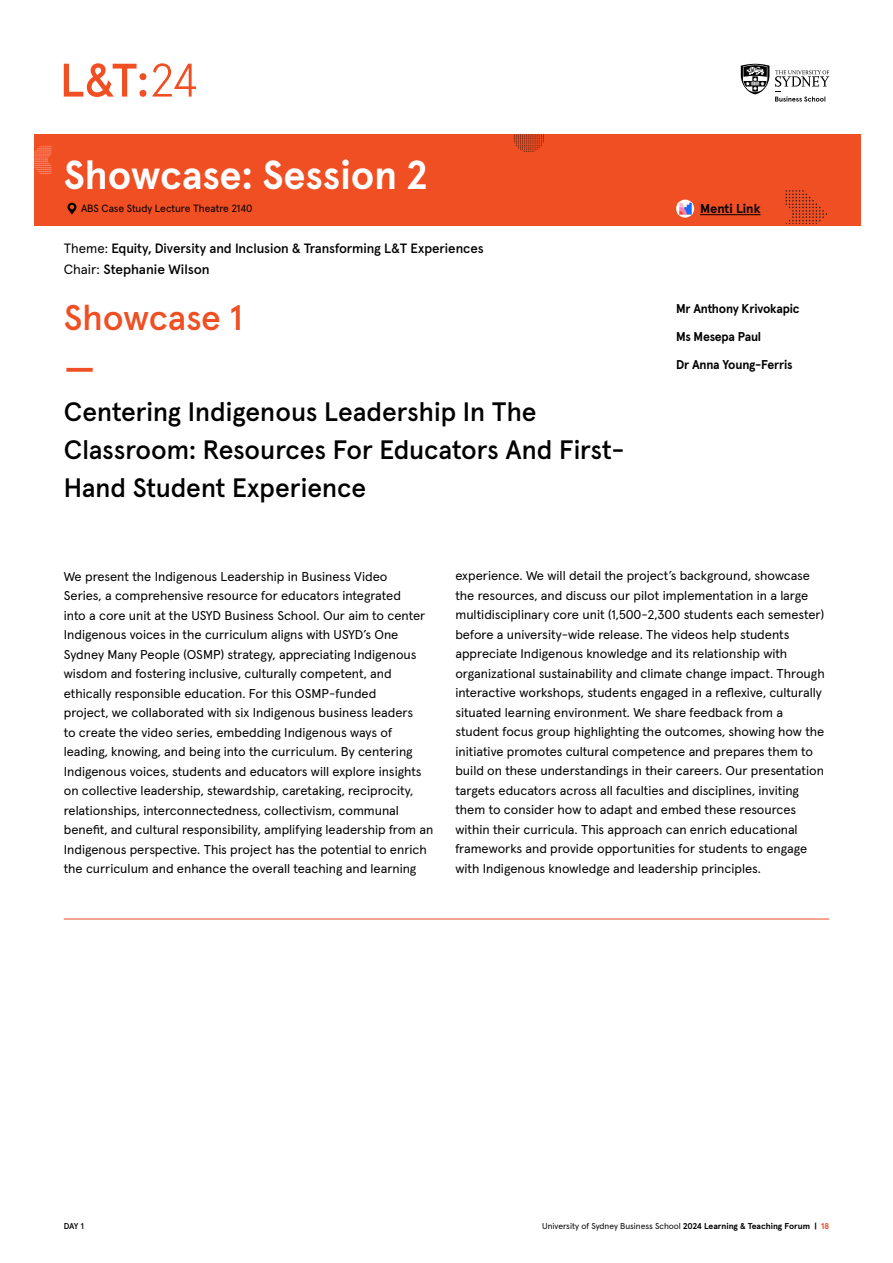
<style>
.page{position:relative;width:893px;height:1263px;background:#fff}
.page>*{position:absolute;margin:0;border:0;box-sizing:border-box;transform-origin:0 0}
.t1{font:500 41.7px "Apercu Pro";color:#f04e23}
.t2{font:700 40.5px "Apercu Pro";letter-spacing:-.005em;color:#fff}
.t3{font:500 35.7px "Apercu Pro";letter-spacing:-.005em;color:#f04e23}
.t4{font:500 26.7px/38px "Apercu Pro";color:#000}
.t5{font:500 13.5px/21px "Apercu Pro";letter-spacing:-.005em;color:#000}
.t6{font:700 12.9px "Apercu Pro";color:#000}
.t7{font:12.75px/19.5px "Apercu Pro";color:#000}
.t8{font:700 12.75px/27.8px "Apercu Pro";letter-spacing:-.015em;color:#000}
.t9{font:10.5px "Apercu Pro";color:#000}
.t10{font:8.4px "Apercu Pro";color:#000}
.t11{font:500 8.4px "Apercu Pro";color:#000}
.s1{font-weight:400}
.s2{font-weight:700}
.s3{font-weight:700;color:#f04e23}
</style>
<div class="page">
<svg style="left:741px;top:64px;width:28px;height:30px"></svg>
<svg style="left:775px;top:70px;width:54px;height:32px"></svg>
<svg style="left:64px;top:63px;width:82px;height:34px"></svg>
<svg style="left:152px;top:63px;width:44px;height:34px"></svg>
<div style="left:34px;top:134px;width:826px;height:91px;background:#f04e23"></div>
<svg style="left:514px;top:135px;width:30px;height:17px"></svg>
<svg style="left:785px;top:190px;width:42px;height:34px"></svg>
<svg style="left:34px;top:146px;width:18px;height:28px"></svg>
<svg style="left:68px;top:203px;width:8px;height:12px"></svg>
<hr style="left:64px;top:919px;width:765px;height:1px;background:#f04e23">
<hr style="left:700px;top:214px;width:60px;height:1px;background:#000">
<svg style="left:676px;top:200px;width:18px;height:18px"></svg>
<svg style="left:677px;top:203px;width:16px;height:12px"></svg>
<img style="left:678px;top:203px;width:14px;height:12px">
<h2 class="t2" style="left:64px;top:143px;width:365px">Showcase: Session 2</h2>
<p class="t9" style="left:81px;top:201px;width:173px">ABS Case Study Lecture Theatre 2140</p>
<p class="t5" style="left:64px;top:236px;width:421px"><span class="s1">Theme:</span> Equity, Diversity and Inclusion &amp; Transforming L&amp;T Experiences<br><span class="s1">Chair:</span> Stephanie Wilson</p>
<h3 class="t3" style="left:64px;top:290px;width:181px">Showcase 1</h3>
<h1 class="t1" style="left:64px;top:336px;width:33px">—</h1>
<h3 class="t4" style="left:64px;top:391px;width:562px">Centering Indigenous Leadership In The<br>Classroom: Resources For Educators And First-<br>Hand Student Experience</h3>
<p class="t6" style="left:700px;top:198px;width:62px">Menti Link</p>
<p class="t8" style="left:676px;top:294px;width:125px">Mr Anthony Krivokapic<br>Ms Mesepa Paul<br>Dr Anna Young-Ferris</p>
<p class="t7" style="left:64px;top:565px;width:371px">We present the Indigenous Leadership in Business Video<br>Series, a comprehensive resource for educators integrated<br>into a core unit at the USYD Business School. Our aim to center Indigenous voices in the curriculum aligns with USYD’s One Sydney Many People (OSMP) strategy, appreciating Indigenous wisdom and fostering inclusive, culturally competent, and ethically responsible education. For this OSMP-funded<br>project, we collaborated with six Indigenous business leaders<br>to create the video series, embedding Indigenous ways of leading, knowing, and being into the curriculum. By centering Indigenous voices, students and educators will explore insights on collective leadership, stewardship, caretaking, reciprocity, relationships, interconnectedness, collectivism, communal benefit, and cultural responsibility, amplifying leadership from an Indigenous perspective. This project has the potential to enrich the curriculum and enhance the overall teaching and learning</p>
<p class="t7" style="left:455px;top:565px;width:371px">experience. We will detail the project’s background, showcase the resources, and discuss our pilot implementation in a large multidisciplinary core unit (1,500-2,300 students each semester) before a university-wide release. The videos help students appreciate Indigenous knowledge and its relationship with organizational sustainability and climate change impact. Through interactive workshops, students engaged in a reflexive, culturally situated learning environment. We share feedback from a student focus group highlighting the outcomes, showing how the initiative promotes cultural competence and prepares them to build on these understandings in their careers. Our presentation targets educators across all faculties and disciplines, inviting them to consider how to adapt and embed these resources within their curricula. This approach can enrich educational frameworks and provide opportunities for students to engage with Indigenous knowledge and leadership principles.</p>
<p class="t11" style="left:64px;top:1219px;width:22px">DAY 1</p>
<p class="t10" style="left:542px;top:1219px;width:289px">University of Sydney Business School <span class="s2">2024 Learning &amp; Teaching Forum |</span> <span class="s3">18</span></p>
</div>
